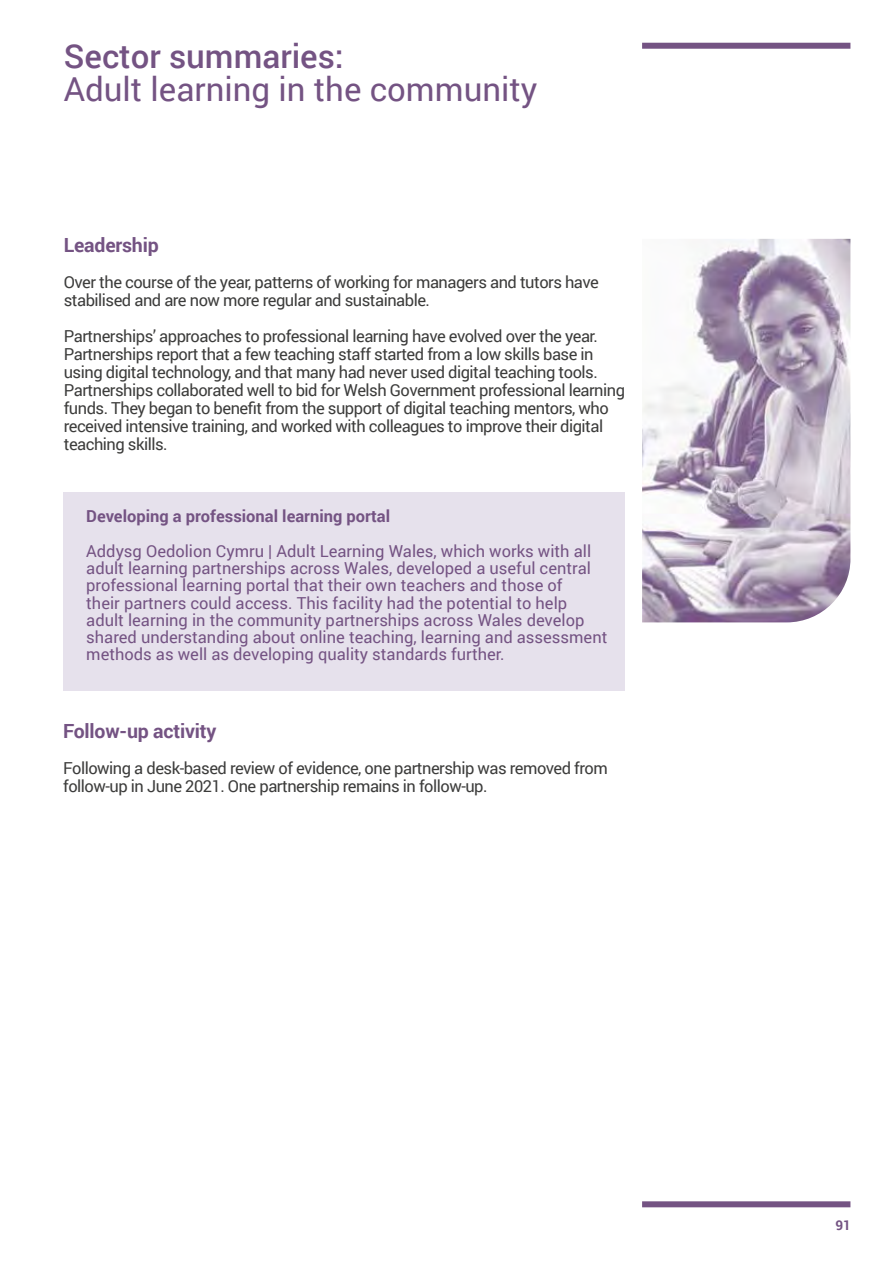
<style>
.page{position:relative;width:893px;height:1263px;background:#fff}
.page>*{position:absolute;margin:0;border:0;box-sizing:border-box;transform-origin:0 0}
.t1{font:33px "Roboto";color:#745383}
.t2{font:500 33px "Roboto";color:#745383}
.Body_Copy{font:700 19.5px "Roboto";letter-spacing:-.01em;color:#745383}
.Body_Copy-2{font:16.5px/18px "Roboto";letter-spacing:-.03em;color:#3c3c3b}
.Body_Copy-3{font:16.5px/17.2px "Roboto";color:#745383}
.Bodycopy{font:700 16.5px "Roboto";color:#745383}
.t3{font:700 13.5px "Roboto";color:#745383}
</style>
<div class="page">
<div style="left:63px;top:492px;width:562px;height:198px;background:#e6e1ec"></div>
<img style="left:642px;top:239px;width:208px;height:383px">
<div style="left:642px;top:43px;width:208px;height:6px;background:#745383"></div>
<div style="left:642px;top:1201px;width:208px;height:6px;background:#745383"></div>
<h1 class="t2" style="left:64px;top:33px;width:281px">Sector summaries:</h1>
<h1 class="t1" style="left:64px;top:66px;width:475px">Adult learning in the community</h1>
<p class="Body_Copy" style="left:64px;top:231px;width:96px">Leadership</p>
<p class="Body_Copy-2" style="left:64px;top:273px;width:537px">Over the course of the year, patterns of working for managers and tutors have stabilised and are now more regular and sustainable.</p>
<p class="Body_Copy-2" style="left:64px;top:327px;width:563px">Partnerships’ approaches to professional learning have evolved over the year.<br>Partnerships report that a few teaching staff started from a low skills base in using digital technology, and that many had never used digital teaching tools.<br>Partnerships collaborated well to bid for Welsh Government professional learning funds. They began to benefit from the support of digital teaching mentors, who received intensive training, and worked with colleagues to improve their digital teaching skills.</p>
<p class="Bodycopy" style="left:86px;top:505px;width:305px">Developing a professional learning portal</p>
<p class="Body_Copy-3" style="left:86px;top:542px;width:523px">Addysg Oedolion Cymru | Adult Learning Wales, which works with all adult learning partnerships across Wales, developed a useful central professional learning portal that their own teachers and those of<br>their partners could access. This facility had the potential to help adult learning in the community partnerships across Wales develop shared understanding about online teaching, learning and assessment methods as well as developing quality standards further.</p>
<p class="Body_Copy" style="left:63px;top:717px;width:155px">Follow-up activity</p>
<p class="Body_Copy-2" style="left:63px;top:759px;width:546px">Following a desk-based review of evidence, one partnership was removed from follow-up in June 2021. One partnership remains in follow-up.</p>
<p class="t3" style="left:835px;top:1215px;width:17px">91</p>
</div>
